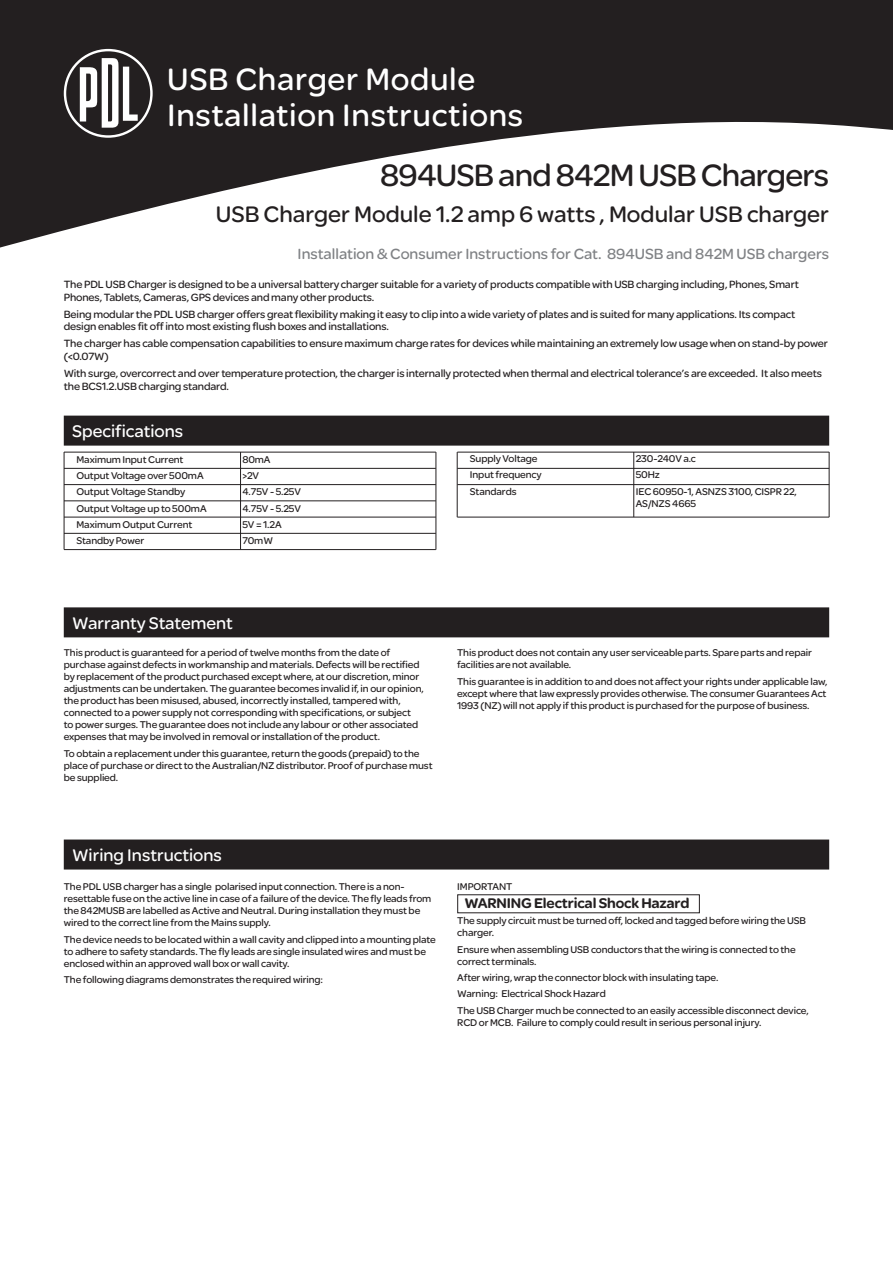
<style>
.page{position:relative;width:893px;height:1263px;background:#fff}
.page>*{position:absolute;margin:0;border:0;box-sizing:border-box;transform-origin:0 0}
.t1{font:33px "SE Optimist";letter-spacing:.02em;color:#fff}
.t2{font:33px "SE Optimist";letter-spacing:-.025em;color:#231f20}
.t3{font:24px "SE Optimist";color:#231f20}
.Main_Heading{font:18px "SE Optimist";color:#fff}
.Sub_Heading{font:15.75px "SE Optimist";color:#808285}
.PDL_body_copy_bullet{font:900 15px "SE Optimist";letter-spacing:-.01em;color:#231f20}
.PDL_body_copy_style{font:11.25px/12.8px "SE Optimist";letter-spacing:-.01em;color:#231f20}
.PDL_body_copy_bullet-2{font:10.5px/12px "SE Optimist";letter-spacing:-.01em;color:#231f20}
.PDL_body_copy_style-2{font:10.5px/12px "SE Optimist";letter-spacing:-.01em;color:#231f20}
</style>
<div class="page">
<hr style="left:64px;top:452px;width:372px;height:1px;background:#231f20">
<hr style="left:64px;top:468px;width:372px;height:1px;background:#231f20">
<hr style="left:64px;top:484px;width:372px;height:1px;background:#231f20">
<hr style="left:64px;top:501px;width:372px;height:1px;background:#231f20">
<hr style="left:64px;top:517px;width:372px;height:1px;background:#231f20">
<hr style="left:64px;top:533px;width:372px;height:1px;background:#231f20">
<hr style="left:64px;top:452px;width:1px;height:97px;background:#231f20">
<hr style="left:240px;top:452px;width:1px;height:97px;background:#231f20">
<hr style="left:829px;top:452px;width:1px;height:65px;background:#231f20">
<hr style="left:436px;top:452px;width:1px;height:98px;background:#231f20">
<hr style="left:457px;top:452px;width:1px;height:65px;background:#231f20">
<hr style="left:457px;top:452px;width:372px;height:1px;background:#231f20">
<hr style="left:457px;top:468px;width:372px;height:1px;background:#231f20">
<hr style="left:457px;top:484px;width:372px;height:1px;background:#231f20">
<hr style="left:457px;top:517px;width:372px;height:1px;background:#231f20">
<hr style="left:633px;top:452px;width:1px;height:65px;background:#231f20">
<svg style="left:0;top:0;width:893px;height:248px;fill:#231f20"></svg>
<div style="left:64px;top:416px;width:765px;height:30px;background:#231f20"></div>
<svg style="left:64px;top:49px;width:89px;height:89px"></svg>
<div style="left:66px;top:51px;width:84px;height:84px;background:#231f20;border-radius:50%"></div>
<svg style="left:80px;top:58px;width:58px;height:70px"></svg>
<div style="left:64px;top:607px;width:765px;height:30px;background:#231f20"></div>
<div style="left:64px;top:839px;width:765px;height:30px;background:#231f20"></div>
<hr style="left:64px;top:549px;width:372px;height:1px;background:#231f20">
<p class="t1" style="left:167px;top:56px;width:310px">USB Charger Module</p>
<p class="t1" style="left:167px;top:92px;width:357px">Installation Instructions</p>
<p class="t2" style="left:380px;top:152px;width:451px">894USB and 842M USB Chargers</p>
<p class="t3" style="left:216px;top:197px;width:615px">USB Charger Module 1.2 amp 6 watts , Modular USB charger</p>
<p class="Sub_Heading" style="left:298px;top:242px;width:533px">Installation &amp; Consumer Instructions for Cat. 894USB and 842M USB chargers</p>
<p class="PDL_body_copy_style" style="left:64px;top:278px;width:737px">The PDL USB Charger is designed to be a universal battery charger suitable for a variety of products compatible with USB charging including, Phones, Smart<br>Phones, Tablets, Cameras, GPS devices and many other products.</p>
<p class="PDL_body_copy_style" style="left:64px;top:307px;width:733px">Being modular the PDL USB charger offers great flexibility making it easy to clip into a wide variety of plates and is suited for many applications. Its compact design enables fit off into most existing flush boxes and installations.</p>
<p class="PDL_body_copy_style" style="left:64px;top:337px;width:766px">The charger has cable compensation capabilities to ensure maximum charge rates for devices while maintaining an extremely low usage when on stand-by power (&lt;0.07W)</p>
<p class="PDL_body_copy_style" style="left:64px;top:367px;width:760px">With surge, overcorrect and over temperature protection, the charger is internally protected when thermal and electrical tolerance’s are exceeded. It also meets the BCS1.2.USB charging standard.</p>
<p class="Main_Heading" style="left:72px;top:419px;width:112px">Specifications</p>
<p class="PDL_body_copy_bullet-2" style="left:77px;top:453px;width:108px">Maximum Input Current</p>
<p class="PDL_body_copy_bullet-2" style="left:242px;top:453px;width:30px">80mA</p>
<p class="PDL_body_copy_bullet-2" style="left:77px;top:469px;width:129px">Output Voltage over 500mA</p>
<p class="PDL_body_copy_bullet-2" style="left:242px;top:469px;width:18px">&gt;2V</p>
<p class="PDL_body_copy_bullet-2" style="left:77px;top:485px;width:110px">Output Voltage Standby</p>
<p class="PDL_body_copy_bullet-2" style="left:242px;top:485px;width:60px">4.75V - 5.25V</p>
<p class="PDL_body_copy_bullet-2" style="left:77px;top:502px;width:132px">Output Voltage up to 500mA</p>
<p class="PDL_body_copy_bullet-2" style="left:242px;top:502px;width:60px">4.75V - 5.25V</p>
<p class="PDL_body_copy_bullet-2" style="left:77px;top:518px;width:117px">Maximum Output Current</p>
<p class="PDL_body_copy_bullet-2" style="left:242px;top:518px;width:41px">5V = 1.2A</p>
<p class="PDL_body_copy_bullet-2" style="left:77px;top:534px;width:69px">Standby Power</p>
<p class="PDL_body_copy_bullet-2" style="left:242px;top:534px;width:32px">70mW</p>
<p class="PDL_body_copy_bullet-2" style="left:470px;top:452px;width:69px">Supply Voltage</p>
<p class="PDL_body_copy_bullet-2" style="left:636px;top:452px;width:62px">230-240V a.c</p>
<p class="PDL_body_copy_bullet-2" style="left:470px;top:469px;width:73px">Input frequency</p>
<p class="PDL_body_copy_bullet-2" style="left:636px;top:469px;width:26px">50Hz</p>
<p class="PDL_body_copy_bullet-2" style="left:470px;top:485px;width:48px">Standards</p>
<p class="PDL_body_copy_bullet-2" style="left:636px;top:485px;width:163px">IEC 60950-1, ASNZS 3100, CISPR 22,<br>AS/NZS 4665</p>
<p class="Main_Heading" style="left:72px;top:610px;width:162px">Warranty Statement</p>
<p class="PDL_body_copy_style-2" style="left:64px;top:646px;width:362px">This product is guaranteed for a period of twelve months from the date of purchase against defects in workmanship and materials. Defects will be rectified by replacement of the product purchased except where, at our discretion, minor adjustments can be undertaken. The guarantee becomes invalid if, in our opinion, the product has been misused, abused, incorrectly installed, tampered with, connected to a power supply not corresponding with specifications, or subject<br>to power surges. The guarantee does not include any labour or other associated expenses that may be involved in removal or installation of the product.</p>
<p class="PDL_body_copy_style-2" style="left:64px;top:747px;width:370px">To obtain a replacement under this guarantee, return the goods (prepaid) to the place of purchase or direct to the Australian/NZ distributor. Proof of purchase must be supplied.</p>
<p class="PDL_body_copy_style-2" style="left:457px;top:646px;width:356px">This product does not contain any user serviceable parts. Spare parts and repair facilities are not available.</p>
<p class="PDL_body_copy_style-2" style="left:457px;top:675px;width:372px;text-align:justify">This guarantee is in addition to and does not affect your rights under applicable law, except where that law expressly provides otherwise. The consumer Guarantees Act 1993 (NZ) will not apply if this product is purchased for the purpose of business.</p>
<p class="Main_Heading" style="left:72px;top:842px;width:151px">Wiring Instructions</p>
<p class="PDL_body_copy_bullet-2" style="left:64px;top:881px;width:369px">The PDL USB charger has a single polarised input connection. There is a non&shy;resettable fuse on the active line in case of a failure of the device. The fly leads from the 842MUSB are labelled as Active and Neutral. During installation they must be wired to the correct line from the Mains supply.</p>
<p class="PDL_body_copy_bullet-2" style="left:64px;top:933px;width:374px">The device needs to be located within a wall cavity and clipped into a mounting plate to adhere to safety standards. The fly leads are single insulated wires and must be enclosed within an approved wall box or wall cavity.</p>
<p class="PDL_body_copy_bullet-2" style="left:64px;top:973px;width:261px">The following diagrams demonstrates the required wiring:</p>
<p class="PDL_body_copy_bullet-2" style="left:457px;top:881px;width:57px">IMPORTANT</p>
<p class="PDL_body_copy_bullet" style="left:464px;top:892px;width:227px">WARNING Electrical Shock Hazard</p>
<p class="PDL_body_copy_bullet-2" style="left:457px;top:915px;width:350px">The supply circuit must be turned off, locked and tagged before wiring the USB charger.</p>
<p class="PDL_body_copy_bullet-2" style="left:457px;top:943px;width:340px">Ensure when assembling USB conductors that the wiring is connected to the correct terminals.</p>
<p class="PDL_body_copy_bullet-2" style="left:457px;top:971px;width:263px">After wiring, wrap the connector block with insulating tape.</p>
<p class="PDL_body_copy_bullet-2" style="left:457px;top:987px;width:150px">Warning: Electrical Shock Hazard</p>
<p class="PDL_body_copy_bullet-2" style="left:457px;top:1004px;width:353px">The USB Charger much be connected to an easily accessible disconnect device,<br>RCD or MCB. Failure to comply could result in serious personal injury.</p>
</div>
